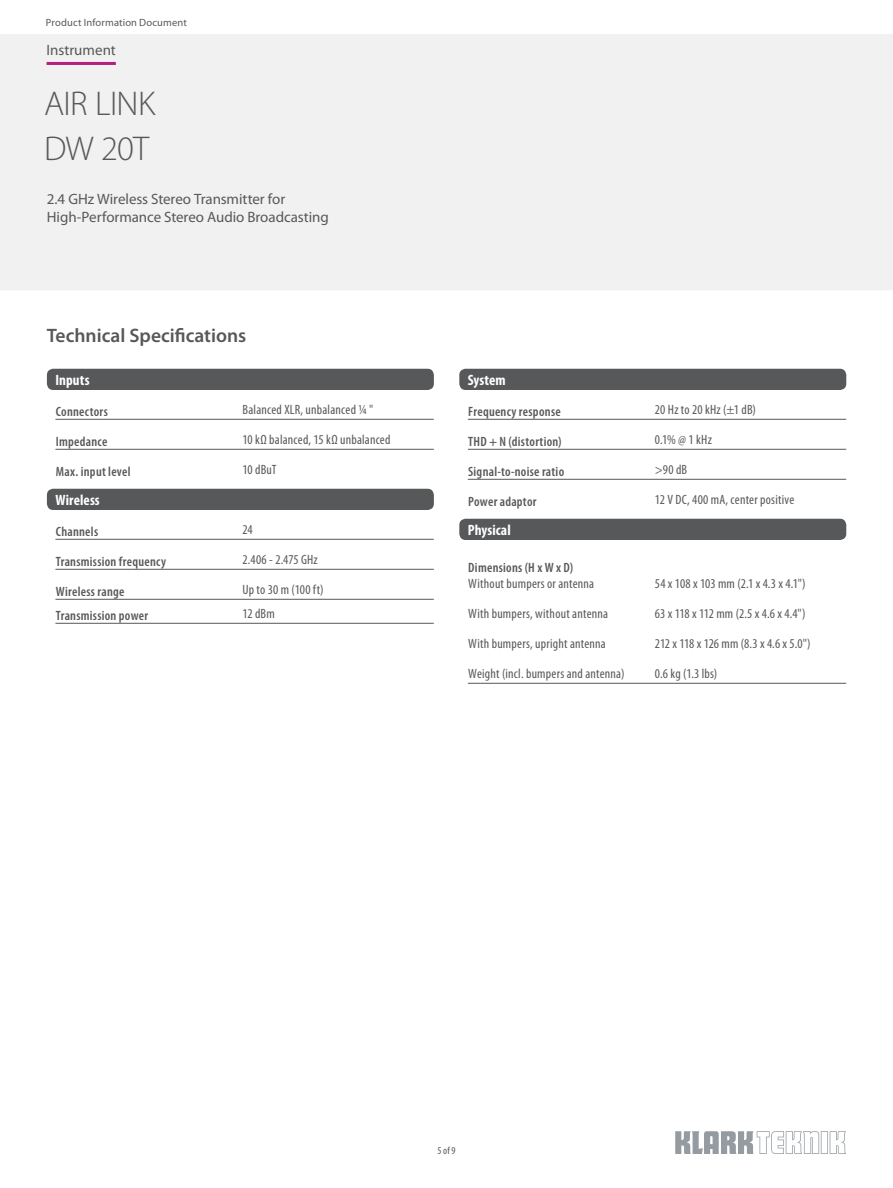
<style>
.page{position:relative;width:893px;height:1188px;background:#fff}
.page>*{position:absolute;margin:0;border:0;box-sizing:border-box;transform-origin:0 0}
.t1{font:300 34.5px/44.8px "Myriad Pro";letter-spacing:-.02em;color:#57585a}
.t2{font:600 19.5px "Myriad Pro";color:#57585a}
.t3{font:15px/18px "Myriad Pro";letter-spacing:-.005em;color:#57585a}
.t4{font:700 condensed 15px "Myriad Pro";letter-spacing:.005em;color:#fff}
._03_Entry{font:condensed 13.5px/16.5px "Myriad Pro";letter-spacing:.015em;color:#57585a}
._03_Entry-2{font:600 condensed 13.5px "Myriad Pro";letter-spacing:.02em;color:#57585a}
._04_Enrtry_no_rule{font:600 condensed 13.5px "Myriad Pro";letter-spacing:.02em;color:#57585a}
._04_Enrtry_no_rule-2{font:condensed 13.5px "Myriad Pro";letter-spacing:.015em;color:#57585a}
._03_Entry-3{font:condensed 13.5px "Myriad Pro";letter-spacing:-.015em;color:#57585a}
._03_Entry-4{font:condensed 13.5px "Myriad Pro";letter-spacing:-.02em;color:#57585a}
.t5{font:10.5px "Myriad Pro";letter-spacing:.015em;color:#57585a}
.t6{font:condensed 10.5px "Myriad Pro";color:#57585a}
.s1{font-weight:600}
</style>
<div class="page">
<hr style="left:55px;top:419px;width:379px;height:1px;background:#57585a">
<hr style="left:55px;top:449px;width:379px;height:1px;background:#57585a">
<hr style="left:55px;top:539px;width:379px;height:1px;background:#57585a">
<hr style="left:55px;top:569px;width:379px;height:1px;background:#57585a">
<hr style="left:55px;top:599px;width:379px;height:1px;background:#57585a">
<hr style="left:55px;top:623px;width:379px;height:1px;background:#57585a">
<div style="left:47px;top:369px;width:387px;height:21px;background:#57585a;border-radius:6px"></div>
<div style="left:47px;top:489px;width:387px;height:21px;background:#57585a;border-radius:6px"></div>
<hr style="left:468px;top:419px;width:378px;height:1px;background:#57585a">
<hr style="left:468px;top:449px;width:378px;height:1px;background:#57585a">
<hr style="left:468px;top:479px;width:378px;height:1px;background:#57585a">
<hr style="left:468px;top:683px;width:378px;height:1px;background:#57585a">
<div style="left:459px;top:369px;width:387px;height:21px;background:#57585a;border-radius:6px"></div>
<div style="left:459px;top:519px;width:387px;height:21px;background:#57585a;border-radius:6px"></div>
<hr style="left:47px;top:62px;width:69px;height:3px;background:#b51f7e">
<p class="t5" style="left:46px;top:16px;width:142px">Product Information Document</p>
<p class="t3" style="left:47px;top:40px;width:71px">Instrument</p>
<h1 class="t1" style="left:44px;top:82px;width:113px">AIR LINK<br>DW 20T</h1>
<p class="t3" style="left:47px;top:190px;width:283px">2.4 GHz Wireless Stereo Transmitter for<br>High-Performance Stereo Audio Broadcasting</p>
<p class="t2" style="left:47px;top:323px;width:201px">Technical Specifications</p>
<p class="t4" style="left:55px;top:370px;width:36px">Inputs</p>
<p class="_03_Entry-2" style="left:56px;top:404px;width:53px">Connectors</p>
<p class="_03_Entry" style="left:242px;top:401px;width:132px">Balanced XLR, unbalanced ¼ "</p>
<p class="_03_Entry-2" style="left:56px;top:434px;width:53px">Impedance</p>
<p class="_03_Entry" style="left:242px;top:431px;width:150px">10 kΩ balanced, 15 kΩ unbalanced</p>
<p class="_03_Entry-2" style="left:56px;top:464px;width:76px">Max. input level</p>
<p class="_03_Entry" style="left:243px;top:461px;width:35px">10 dBuT</p>
<p class="t4" style="left:55px;top:490px;width:46px">Wireless</p>
<p class="_03_Entry-2" style="left:56px;top:524px;width:44px">Channels</p>
<p class="_03_Entry" style="left:243px;top:521px;width:12px">24</p>
<p class="_03_Entry-2" style="left:56px;top:554px;width:112px">Transmission frequency</p>
<p class="_03_Entry" style="left:243px;top:551px;width:77px">2.406 - 2.475 GHz</p>
<p class="_03_Entry-2" style="left:56px;top:584px;width:70px">Wireless range</p>
<p class="_03_Entry" style="left:243px;top:581px;width:83px">Up to 30 m (100 ft)</p>
<p class="_03_Entry-2" style="left:56px;top:608px;width:94px">Transmission power</p>
<p class="_03_Entry" style="left:242px;top:605px;width:34px">12 dBm</p>
<p class="t4" style="left:468px;top:370px;width:39px">System</p>
<p class="_03_Entry-2" style="left:468px;top:404px;width:94px">Frequency response</p>
<p class="_03_Entry" style="left:655px;top:401px;width:103px">20 Hz to 20 kHz (±1 dB)</p>
<p class="_04_Enrtry_no_rule" style="left:468px;top:434px;width:95px">THD + N (distortion)</p>
<p class="_04_Enrtry_no_rule-2" style="left:655px;top:431px;width:58px">0.1% @ 1 kHz</p>
<p class="_04_Enrtry_no_rule" style="left:468px;top:464px;width:97px">Signal-to-noise ratio</p>
<p class="_04_Enrtry_no_rule-2" style="left:655px;top:461px;width:34px">&gt;90 dB</p>
<p class="_04_Enrtry_no_rule" style="left:468px;top:494px;width:70px">Power adaptor</p>
<p class="_04_Enrtry_no_rule-2" style="left:655px;top:491px;width:141px">12 V DC, 400 mA, center positive</p>
<p class="t4" style="left:468px;top:520px;width:44px">Physical</p>
<p class="_03_Entry" style="left:468px;top:559px;width:127px"><span class="s1">Dimensions (H x W x D)<br></span>Without bumpers or antenna</p>
<p class="_03_Entry" style="left:655px;top:575px;width:152px">54 x 108 x 103 mm (2.1 x 4.3 x 4.1")</p>
<p class="_03_Entry" style="left:468px;top:605px;width:141px">With bumpers, without antenna</p>
<p class="_03_Entry-4" style="left:655px;top:605px;width:152px">63 x 118 x 112 mm (2.5 x 4.6 x 4.4")</p>
<p class="_03_Entry" style="left:468px;top:635px;width:139px">With bumpers, upright antenna</p>
<p class="_03_Entry-3" style="left:655px;top:635px;width:157px">212 x 118 x 126 mm (8.3 x 4.6 x 5.0")</p>
<p class="_03_Entry" style="left:468px;top:665px;width:158px">Weight (incl. bumpers and antenna)</p>
<p class="_03_Entry" style="left:655px;top:665px;width:64px">0.6 kg (1.3 lbs)</p>
<p class="t6" style="left:437px;top:1144px;width:20px">5 of 9</p>
</div>
